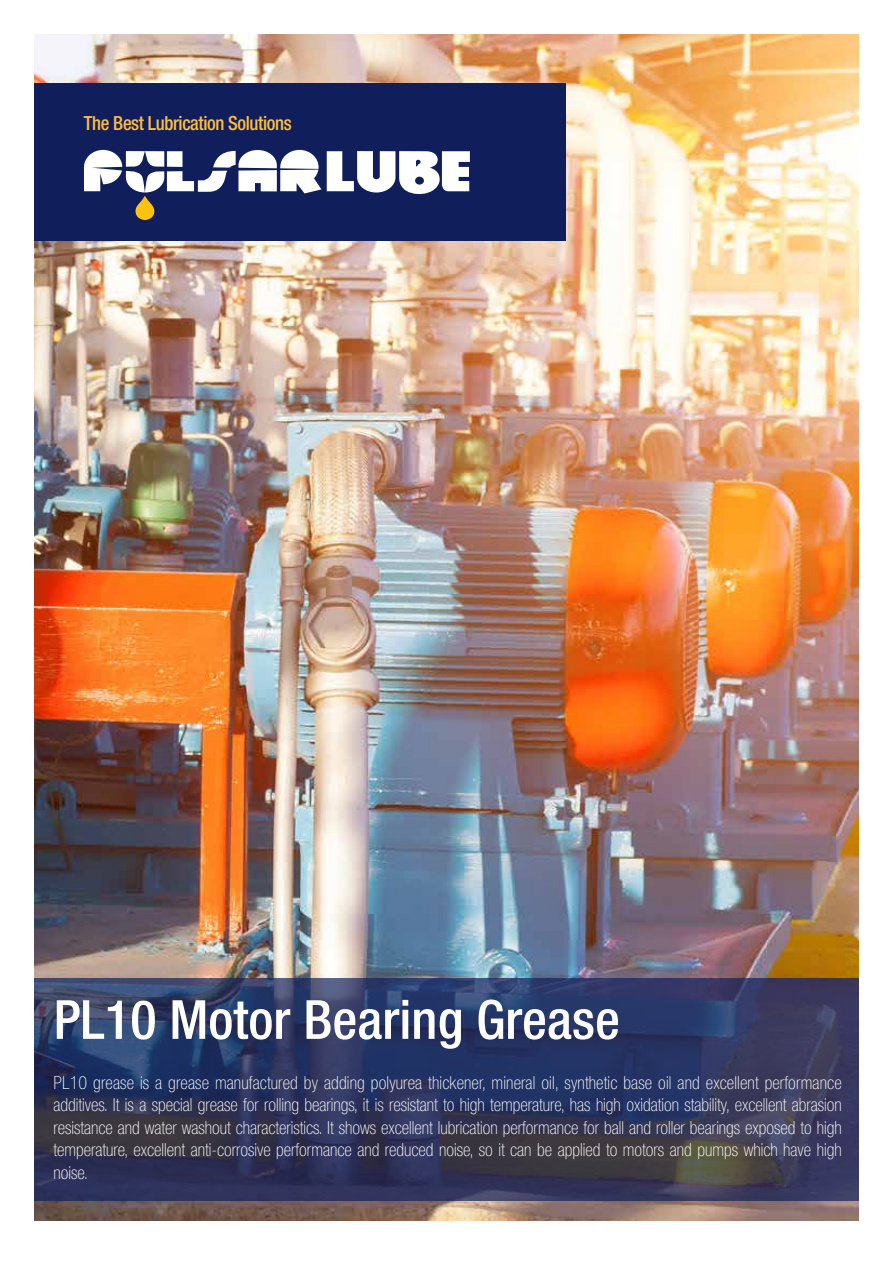
<style>
.page{position:relative;width:893px;height:1263px;background:#fff}
.page>*{position:absolute;margin:0;border:0;box-sizing:border-box;transform-origin:0 0}
.t1{font:500 condensed 54px "Helvetica Neue LT Std";color:#fff}
.t2{font:500 condensed 19.5px "Helvetica Neue LT Std";letter-spacing:-.02em;color:#febf40;scale:.96 1}
.t3{font:100 condensed 18px/22.5px "Helvetica Neue LT Std";color:#fff;text-align:justify}
</style>
<div class="page">
<img style="left:34px;top:34px;width:825px;height:1186px">
<div style="left:34px;top:83px;width:532px;height:157px;background:#101f5b"></div>
<svg style="left:34px;top:978px;width:825px;height:222px;background:#30375c"></svg>
<svg style="left:84px;top:150px;width:237px;height:70px"></svg>
<svg style="left:327px;top:151px;width:143px;height:43px"></svg>
<p class="t2" style="left:84px;top:111px;width:218px">The Best Lubrication Solutions</p>
<h1 class="t1" style="left:54px;top:987px;width:568px">PL10 Motor Bearing Grease</h1>
<p class="t3" style="left:54px;top:1071px;width:790px">PL10 grease is a grease manufactured by adding polyurea thickener, mineral oil, synthetic base oil and excellent performance additives. It is a special grease for rolling bearings, it is resistant to high temperature, has high oxidation stability, excellent abrasion resistance and water washout characteristics. It shows excellent lubrication performance for ball and roller bearings exposed to high temperature, excellent anti-corrosive performance and reduced noise, so it can be applied to motors and pumps which have high noise.</p>
</div>
